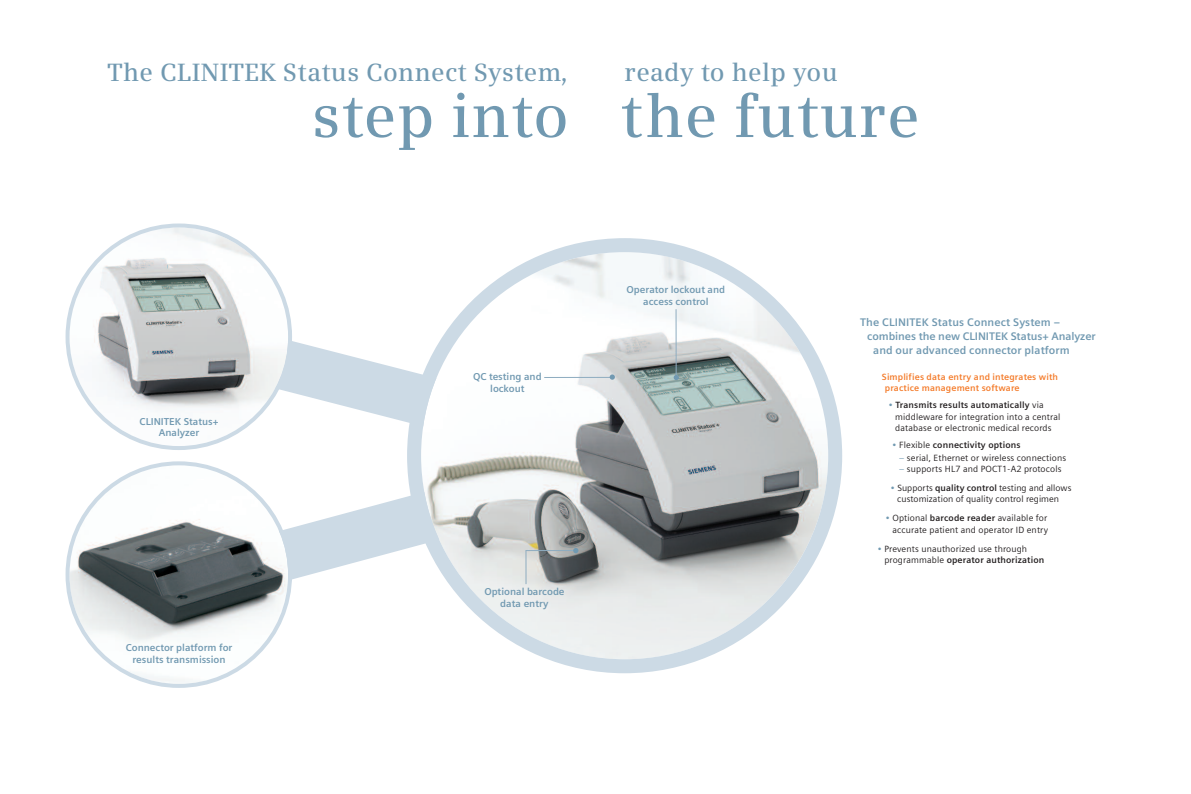
<style>
.page{position:relative;width:1191px;height:794px;background:#fff}
.page>*{position:absolute;margin:0;border:0;box-sizing:border-box;transform-origin:0 0}
.t1{font:600 60px "Siemens Serif";letter-spacing:.015em;color:#7199b1}
.t2{font:600 25px "Siemens Serif";letter-spacing:.015em;color:#7199b1}
.t3{font:700 11px "Siemens Sans";letter-spacing:.01em;color:#7199b1}
.t4{font:700 10px/12px "Siemens Sans";color:#7199b1;text-align:center}
.t5{font:9px/11.3px "Siemens Sans";letter-spacing:.015em;color:#231f20}
.t6{font:700 9px/11.3px "Siemens Sans";letter-spacing:.015em;color:#f47b2a}
.t7{font:700 9px "Siemens Sans";letter-spacing:.015em;color:#231f20}
.s1{color:#7199b1}
.s2{font-weight:700}
.s3{font-weight:400;color:#7199b1}
.s4{font-weight:400}
</style>
<div class="page">
<svg style="left:292px;top:341px;width:115px;height:55px"></svg>
<svg style="left:292px;top:396px;width:115px;height:184px"></svg>
<svg style="left:66px;top:223px;width:226px;height:227px"></svg>
<svg style="left:66px;top:461px;width:226px;height:227px"></svg>
<svg style="left:407px;top:238px;width:435px;height:435px"></svg>
<hr style="left:676px;top:309px;width:1px;height:67px;background:#8eacc0">
<hr style="left:526px;top:550px;width:1px;height:34px;background:#8eacc0">
<hr style="left:544px;top:377px;width:68px;height:1px;background:#8eacc0">
<hr style="left:526px;top:550px;width:49px;height:1px;background:#8eacc0">
<svg style="left:673px;top:375px;width:6px;height:5px"></svg>
<svg style="left:609px;top:374px;width:6px;height:6px"></svg>
<svg style="left:573px;top:548px;width:5px;height:5px"></svg>
<h2 class="t2" style="left:108px;top:58px;width:462px">The CLINITEK Status Connect System,</h2>
<h2 class="t2" style="left:624px;top:58px;width:215px">ready to help you</h2>
<h1 class="t1" style="left:312px;top:81px;width:609px">step into the future</h1>
<p class="t4" style="left:140px;top:415px;width:80px;line-height:11.3px">CLINITEK Status+<br>Analyzer</p>
<p class="t4" style="left:126px;top:641px;width:108px">Connector platform for results transmission</p>
<p class="t4" style="left:473px;top:370px;width:70px">QC testing and lockout</p>
<p class="t4" style="left:626px;top:284px;width:100px">Operator lockout and access control</p>
<p class="t4" style="left:484px;top:586px;width:82px">Optional barcode data entry</p>
<p class="t3" style="left:860px;top:316px;width:201px">The CLINITEK Status Connect System –</p>
<p class="t3" style="left:867px;top:330px;width:230px">combines the new CLINITEK Status+ Analyzer</p>
<p class="t3" style="left:873px;top:344px;width:198px">and our advanced connector platform</p>
<p class="t6" style="left:885px;top:371px;width:175px;text-indent:-3px">Simplifies data entry and integrates with practice management software</p>
<p class="t5" style="left:895px;top:400px;width:167px;text-indent:-7px"><span class="s1">•</span> <span class="s2">Transmits results automatically</span> via middleware for integration into a central database or electronic medical records</p>
<p class="t7" style="left:892px;top:440px;width:130px"><span class="s3">•</span> <span class="s4">Flexible</span> connectivity options</p>
<p class="t5" style="left:899px;top:452px;width:168px"><span class="s1">–</span> serial, Ethernet or wireless connections</p>
<p class="t5" style="left:899px;top:463px;width:164px"><span class="s1">–</span> supports HL7 and POCT1-A2 protocols</p>
<p class="t5" style="left:890px;top:482px;width:183px;text-align:center"><span class="s1">•</span> Supports <span class="s2">quality control</span> testing and allows customization of quality control regimen</p>
<p class="t5" style="left:885px;top:512px;width:164px;text-align:right"><span class="s1">•</span> Optional <span class="s2">barcode reader</span> available for accurate patient and operator ID entry</p>
<p class="t5" style="left:884px;top:543px;width:161px;text-indent:-7px"><span class="s1">•</span> Prevents unauthorized use through programmable <span class="s2">operator authorization</span></p>
</div>
